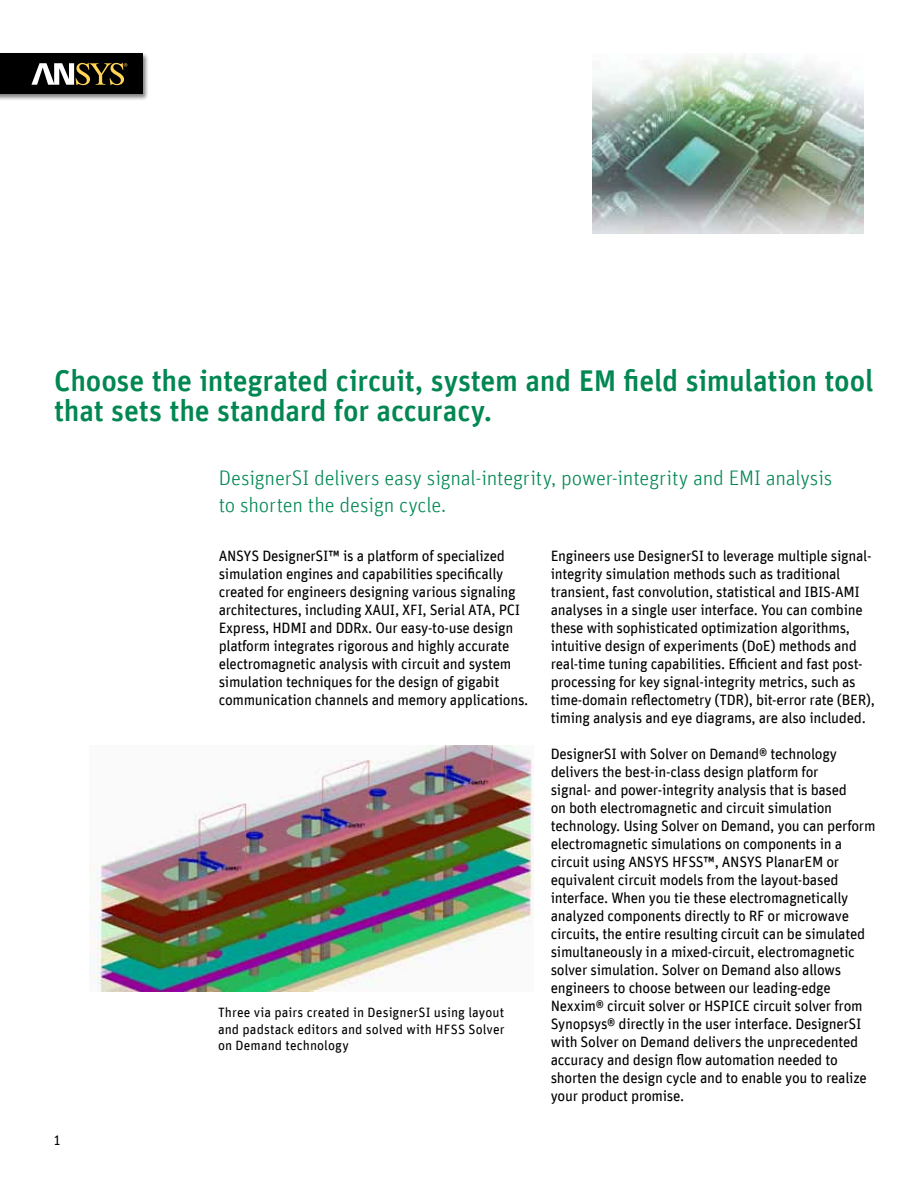
<style>
.page{position:relative;width:918px;height:1188px;background:#fff}
.page>*{position:absolute;margin:0;border:0;box-sizing:border-box;transform-origin:0 0}
.t1{font:500 30px/30px "Unit Offc Pro";letter-spacing:-.01em;color:#008752}
.t2{font:300 21px/27px "Unit Offc Pro";letter-spacing:-.01em;color:#008752}
.t3{font:15px/18px "Unit Offc Pro";letter-spacing:-.02em;color:#000}
.t4{font:13.5px/16.5px "Unit Offc Pro";letter-spacing:.005em;color:#000;text-align:justify}
</style>
<div class="page">
<div style="left:0;top:52px;width:149px;height:49px;background:#000;opacity:.5"></div>
<div style="left:0;top:54px;width:143px;height:40px;background:#000"></div>
<svg style="left:31px;top:63px;width:96px;height:22px"></svg>
<img style="left:90px;top:745px;width:443px;height:246px">
<img style="left:593px;top:55px;width:271px;height:178px">
<h1 class="t1" style="left:54px;top:364px;width:821px">Choose the integrated circuit, system and EM field simulation tool that sets the standard for accuracy.</h1>
<h2 class="t2" style="left:219px;top:463px;width:615px">DesignerSI delivers easy signal-integrity, power-integrity and EMI analysis to shorten the design cycle.</h2>
<p class="t4" style="left:53px;top:1131px;width:9px">1</p>
<p class="t3" style="left:219px;top:546px;width:311px">ANSYS DesignerSI™ is a platform of specialized simulation engines and capabilities specifically created for engineers designing various signaling architectures, including XAUI, XFI, Serial ATA, PCI Express, HDMI and DDRx. Our easy-to-use design platform integrates rigorous and highly accurate electromagnetic analysis with circuit and system simulation techniques for the design of gigabit communication channels and memory applications.</p>
<p class="t4" style="left:218px;top:1004px;width:288px">Three via pairs created in DesignerSI using layout and padstack editors and solved with HFSS Solver on Demand technology</p>
<p class="t3" style="left:551px;top:546px;width:326px">Engineers use DesignerSI to leverage multiple signal&shy;integrity simulation methods such as traditional transient, fast convolution, statistical and IBIS-AMI analyses in a single user interface. You can combine these with sophisticated optimization algorithms, intuitive design of experiments (DoE) methods and real-time tuning capabilities. Efficient and fast post&shy;processing for key signal-integrity metrics, such as time-domain reflectometry (TDR), bit-error rate (BER), timing analysis and eye diagrams, are also included.</p>
<p class="t3" style="left:551px;top:744px;width:326px">DesignerSI with Solver on Demand® technology delivers the best-in-class design platform for<br>signal- and power-integrity analysis that is based<br>on both electromagnetic and circuit simulation technology. Using Solver on Demand, you can perform electromagnetic simulations on components in a circuit using ANSYS HFSS™, ANSYS PlanarEM or equivalent circuit models from the layout-based interface. When you tie these electromagnetically analyzed components directly to RF or microwave circuits, the entire resulting circuit can be simulated simultaneously in a mixed-circuit, electromagnetic solver simulation. Solver on Demand also allows engineers to choose between our leading-edge Nexxim® circuit solver or HSPICE circuit solver from Synopsys® directly in the user interface. DesignerSI with Solver on Demand delivers the unprecedented accuracy and design flow automation needed to shorten the design cycle and to enable you to realize your product promise.</p>
</div>
